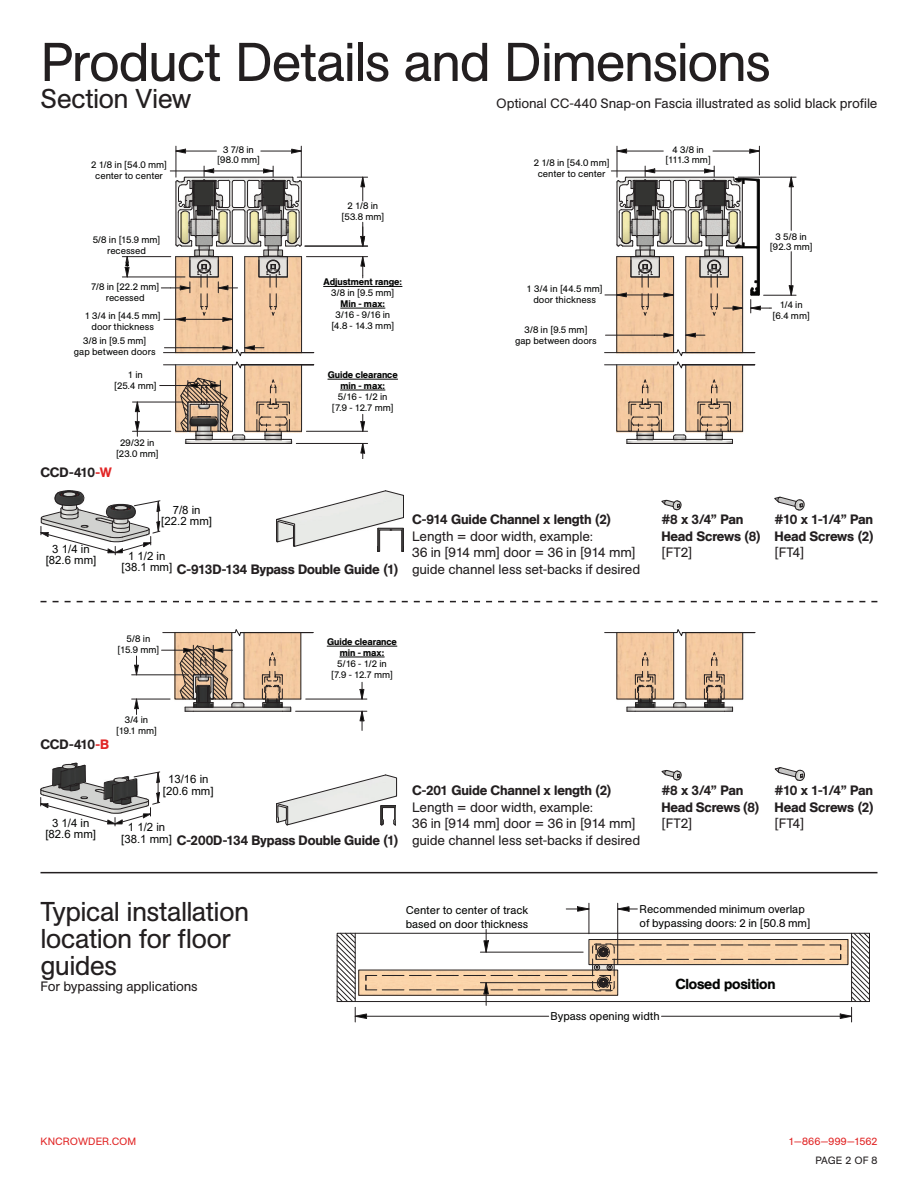
<style>
.page{position:relative;width:918px;height:1188px;background:#fff}
.page>*{position:absolute;margin:0;border:0;box-sizing:border-box;transform-origin:0 0}
.t1{font:54px "AG Book Std";letter-spacing:-.035em;color:#231f20}
.t2{font:27px/27px "AG Book Std";letter-spacing:-.03em;color:#231f20}
.t3{font:500 14.4px "AG Book Std";letter-spacing:-.015em;color:#040504}
.t4{font:13.5px/16.5px "AG Book Std";letter-spacing:-.015em;color:#231f20}
.t5{font:500 13.5px/16.5px "AG Book Std";letter-spacing:-.015em;color:#231f20}
.t6{font:11.4px/11.4px "Arial";color:#040504;text-align:center}
.t7{font:11.25px/14.4px "AG Book Std";letter-spacing:-.005em;color:#040504}
.t8{font:10.5px "AG Book Std";letter-spacing:.015em;color:#e12525}
.t9{font:10.5px "AG Book Std";letter-spacing:-.005em;color:#231f20}
.t10{font:9.45px/10.8px "AG Book Std";letter-spacing:-.005em;color:#040504;text-align:center}
.t11{font:500 9.45px/10.8px "AG Book Std";letter-spacing:-.005em;color:#040504;text-align:center}
.s1{color:#e12525}
</style>
<div class="page">
<hr style="left:40px;top:872px;width:838px;height:1px;background:#231f20">
<img style="left:617px;top:316px;width:139px;height:49px">
<hr style="left:742px;top:257px;width:1px;height:96px;background:#231f20">
<hr style="left:686px;top:257px;width:1px;height:96px;background:#231f20">
<hr style="left:673px;top:257px;width:1px;height:96px;background:#231f20">
<hr style="left:616px;top:257px;width:1px;height:96px;background:#231f20">
<svg style="left:604px;top:349px;width:151px;height:95px"></svg>
<svg style="left:654px;top:333px;width:22px;height:5px"></svg>
<svg style="left:684px;top:333px;width:21px;height:5px"></svg>
<hr style="left:605px;top:335px;width:49px;height:1px;background:#231f20">
<svg style="left:789px;top:176px;width:5px;height:11px"></svg>
<svg style="left:789px;top:285px;width:5px;height:10px"></svg>
<hr style="left:791px;top:187px;width:1px;height:43px;background:#231f20">
<hr style="left:791px;top:252px;width:1px;height:34px;background:#231f20">
<hr style="left:764px;top:295px;width:32px;height:1px;background:#231f20">
<hr style="left:738px;top:177px;width:58px;height:1px;background:#231f20">
<svg style="left:605px;top:146px;width:167px;height:170px"></svg>
<hr style="left:132px;top:431px;width:39px;height:1px;background:#231f20">
<hr style="left:132px;top:402px;width:51px;height:1px;background:#231f20">
<svg style="left:135px;top:401px;width:5px;height:35px"></svg>
<svg style="left:360px;top:176px;width:5px;height:25px"></svg>
<hr style="left:297px;top:177px;width:71px;height:1px;background:#231f20">
<svg style="left:175px;top:149px;width:11px;height:5px"></svg>
<svg style="left:291px;top:149px;width:10px;height:5px"></svg>
<hr style="left:186px;top:151px;width:30px;height:1px;background:#231f20">
<hr style="left:261px;top:151px;width:31px;height:1px;background:#231f20">
<hr style="left:301px;top:146px;width:1px;height:31px;background:#231f20">
<hr style="left:176px;top:146px;width:1px;height:31px;background:#231f20">
<svg style="left:360px;top:222px;width:5px;height:24px"></svg>
<hr style="left:306px;top:256px;width:62px;height:1px;background:#231f20">
<hr style="left:305px;top:246px;width:63px;height:1px;background:#231f20">
<svg style="left:360px;top:256px;width:5px;height:22px"></svg>
<svg style="left:360px;top:444px;width:5px;height:14px"></svg>
<svg style="left:360px;top:414px;width:5px;height:17px"></svg>
<hr style="left:306px;top:431px;width:62px;height:1px;background:#231f20">
<hr style="left:296px;top:443px;width:72px;height:1px;background:#231f20">
<svg style="left:160px;top:166px;width:154px;height:278px"></svg>
<hr style="left:122px;top:256px;width:49px;height:1px;background:#231f20">
<hr style="left:122px;top:277px;width:63px;height:1px;background:#231f20">
<svg style="left:125px;top:256px;width:5px;height:22px"></svg>
<hr style="left:324px;top:286px;width:78px;height:1px;background:#040504">
<hr style="left:341px;top:308px;width:44px;height:1px;background:#040504">
<hr style="left:328px;top:379px;width:70px;height:1px;background:#040504">
<hr style="left:340px;top:390px;width:45px;height:1px;background:#040504">
<svg style="left:40px;top:600px;width:838px;height:130px"></svg>
<hr style="left:327px;top:646px;width:70px;height:1px;background:#040504">
<hr style="left:340px;top:657px;width:44px;height:1px;background:#040504">
<svg style="left:40px;top:490px;width:120px;height:65px"></svg>
<svg style="left:661px;top:500px;width:21px;height:10px"></svg>
<svg style="left:774px;top:497px;width:31px;height:13px"></svg>
<svg style="left:276px;top:490px;width:128px;height:62px"></svg>
<svg style="left:661px;top:770px;width:21px;height:10px"></svg>
<svg style="left:40px;top:763px;width:120px;height:63px"></svg>
<svg style="left:774px;top:767px;width:31px;height:14px"></svg>
<svg style="left:276px;top:774px;width:121px;height:52px"></svg>
<svg style="left:566px;top:906px;width:23px;height:6px"></svg>
<svg style="left:618px;top:906px;width:19px;height:6px"></svg>
<hr style="left:589px;top:903px;width:1px;height:31px;background:#231f20">
<hr style="left:617px;top:903px;width:1px;height:61px;background:#231f20">
<svg style="left:336px;top:929px;width:534px;height:93px"></svg>
<hr style="left:480px;top:952px;width:103px;height:1px;background:#231f20">
<hr style="left:480px;top:982px;width:132px;height:1px;background:#231f20">
<h1 class="t1" style="left:41px;top:42px;width:732px">Product Details and Dimensions</h1>
<h2 class="t2" style="left:41px;top:87px;width:153px">Section View</h2>
<h3 class="t4" style="left:496px;top:96px;width:383px">Optional CC-440 Snap-on Fascia illustrated as solid black profile</h3>
<p class="t10" style="left:91px;top:161px;width:77px">2 1/8 in [54.0 mm] center to center</p>
<p class="t10" style="left:93px;top:235px;width:69px">5/8 in [15.9 mm] recessed</p>
<p class="t10" style="left:91px;top:282px;width:70px">7/8 in [22.2 mm] recessed</p>
<p class="t10" style="left:85px;top:311px;width:77px">1 3/4 in [44.5 mm] door thickness</p>
<p class="t10" style="left:74px;top:336px;width:83px">3/8 in [9.5 mm]<br>gap between doors</p>
<p class="t10" style="left:114px;top:370px;width:44px">1 in<br>[25.4 mm]</p>
<p class="t10" style="left:116px;top:438px;width:44px">29/32 in [23.0 mm]</p>
<h3 class="t5" style="left:41px;top:465px;width:73px">CCD-410<span class="s1">-W</span></h3>
<p class="t10" style="left:217px;top:145px;width:44px">3 7/8 in [98.0 mm]</p>
<p class="t10" style="left:341px;top:201px;width:44px">2 1/8 in [53.8 mm]</p>
<p class="t11" style="left:324px;top:277px;width:80px">Adjustment range:</p>
<p class="t10" style="left:331px;top:288px;width:65px">3/8 in [9.5 mm]</p>
<p class="t11" style="left:341px;top:299px;width:46px">Min - max:</p>
<p class="t10" style="left:331px;top:310px;width:64px">3/16 - 9/16 in [4.8 - 14.3 mm]</p>
<p class="t11" style="left:328px;top:370px;width:71px">Guide clearance min - max:</p>
<p class="t10" style="left:332px;top:392px;width:64px">5/16 - 1/2 in [7.9 - 12.7 mm]</p>
<p class="t10" style="left:534px;top:159px;width:77px">2 1/8 in [54.0 mm] center to center</p>
<p class="t10" style="left:527px;top:284px;width:77px">1 3/4 in [44.5 mm] door thickness</p>
<p class="t10" style="left:515px;top:325px;width:83px">3/8 in [9.5 mm]<br>gap between doors</p>
<p class="t6" style="left:46px;top:543px;width:52px">3 1/4 in [82.6 mm]</p>
<p class="t6" style="left:161px;top:504px;width:52px">7/8 in [22.2 mm]</p>
<p class="t6" style="left:122px;top:550px;width:52px">1 1/2 in [38.1 mm]</p>
<h3 class="t5" style="left:177px;top:562px;width:224px">C-913D-134 Bypass Double Guide (1)</h3>
<h3 class="t5" style="left:412px;top:512px;width:201px">C-914 Guide Channel x length (2)</h3>
<h3 class="t4" style="left:412px;top:529px;width:230px">Length = door width, example:<br>36 in [914 mm] door = 36 in [914 mm] guide channel less set-backs if desired</h3>
<p class="t10" style="left:666px;top:145px;width:47px">4 3/8 in [111.3 mm]</p>
<p class="t10" style="left:770px;top:232px;width:44px">3 5/8 in [92.3 mm]</p>
<p class="t10" style="left:773px;top:300px;width:39px">1/4 in [6.4 mm]</p>
<h3 class="t5" style="left:661px;top:512px;width:101px">#8 x 3/4” Pan<br>Head Screws (8)</h3>
<h3 class="t4" style="left:661px;top:545px;width:32px">[FT2]</h3>
<h3 class="t5" style="left:774px;top:512px;width:101px">#10 x 1-1/4” Pan<br>Head Screws (2)</h3>
<h3 class="t4" style="left:774px;top:545px;width:31px">[FT4]</h3>
<p class="t10" style="left:118px;top:634px;width:43px">5/8 in [15.9 mm]</p>
<p class="t11" style="left:327px;top:637px;width:71px">Guide clearance min - max:</p>
<p class="t10" style="left:331px;top:659px;width:64px">5/16 - 1/2 in [7.9 - 12.7 mm]</p>
<h3 class="t5" style="left:41px;top:737px;width:70px">CCD-410<span class="s1">-B</span></h3>
<p class="t10" style="left:116px;top:715px;width:42px">3/4 in [19.1 mm]</p>
<p class="t6" style="left:45px;top:817px;width:52px">3 1/4 in [82.6 mm]</p>
<p class="t6" style="left:163px;top:774px;width:52px">13/16 in [20.6 mm]</p>
<p class="t6" style="left:121px;top:822px;width:52px">1 1/2 in [38.1 mm]</p>
<h3 class="t5" style="left:177px;top:833px;width:224px">C-200D-134 Bypass Double Guide (1)</h3>
<h3 class="t5" style="left:412px;top:783px;width:201px">C-201 Guide Channel x length (2)</h3>
<h3 class="t4" style="left:412px;top:800px;width:230px">Length = door width, example:<br>36 in [914 mm] door = 36 in [914 mm] guide channel less set-backs if desired</h3>
<h3 class="t5" style="left:661px;top:783px;width:100px">#8 x 3/4” Pan<br>Head Screws (8)</h3>
<h3 class="t4" style="left:661px;top:817px;width:32px">[FT2]</h3>
<h3 class="t5" style="left:774px;top:783px;width:101px">#10 x 1-1/4” Pan<br>Head Screws (2)</h3>
<h3 class="t4" style="left:774px;top:817px;width:31px">[FT4]</h3>
<h2 class="t2" style="left:41px;top:900px;width:210px">Typical installation location for floor guides</h2>
<h3 class="t4" style="left:41px;top:979px;width:159px">For bypassing applications</h3>
<p class="t7" style="left:406px;top:904px;width:124px">Center to center of track based on door thickness</p>
<p class="t7" style="left:640px;top:903px;width:172px">Recommended minimum overlap of bypassing doors: 2 in [50.8 mm]</p>
<p class="t7" style="left:550px;top:1009px;width:111px">Bypass opening width</p>
<h3 class="t3" style="left:675px;top:979px;width:102px">Closed position</h3>
<p class="t8" style="left:41px;top:1138px;width:97px">KNCROWDER.COM</p>
<p class="t8" style="left:789px;top:1138px;width:90px">1—866—999—1562</p>
<p class="t9" style="left:816px;top:1157px;width:63px">PAGE 2 OF 8</p>
</div>
